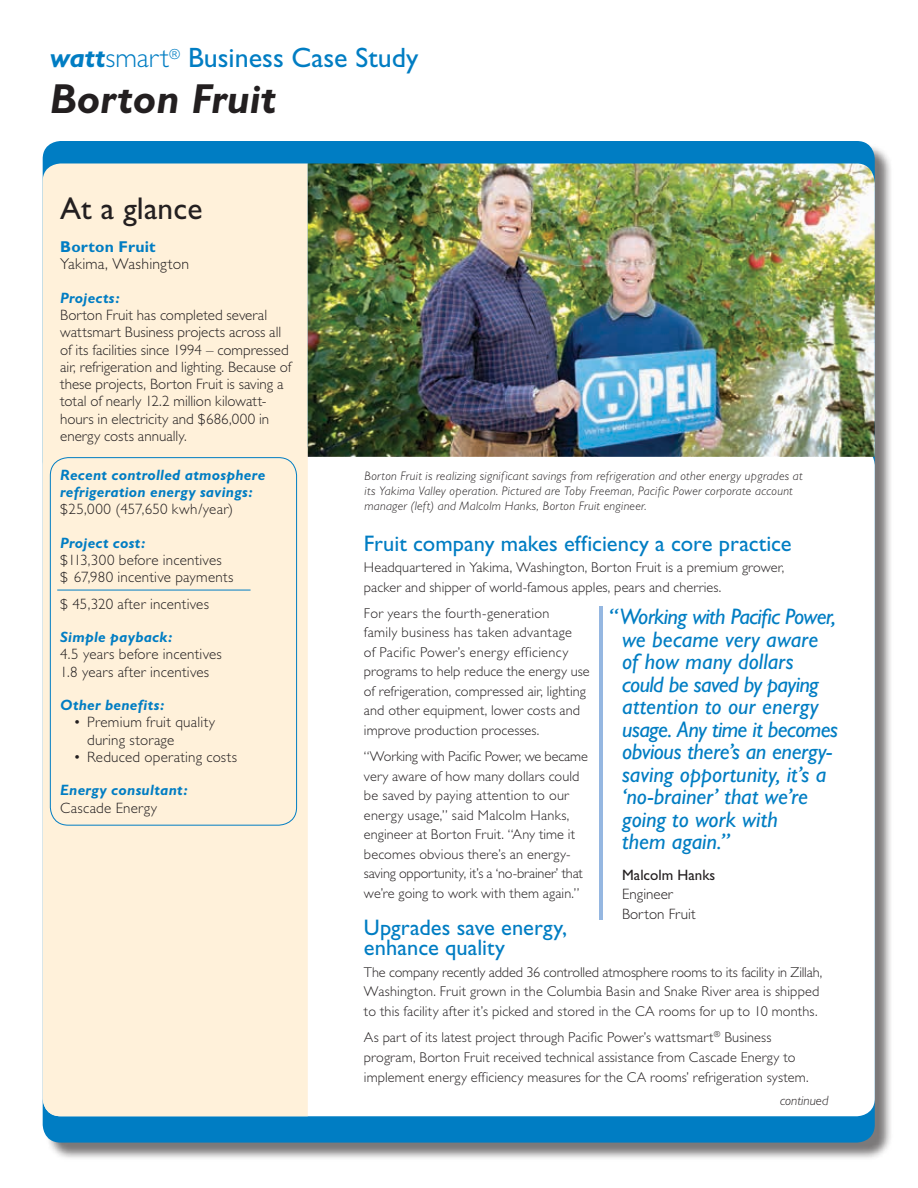
<style>
.page{position:relative;width:918px;height:1188px;background:#fff}
.page>*{position:absolute;margin:0;border:0;box-sizing:border-box;transform-origin:0 0}
.t1{font:italic 700 42.15px "Gill Sans";color:#231f20}
.t2{font:31.5px "Gill Sans";letter-spacing:.005em;color:#231f20}
.t3{font:28.05px "Gill Sans";color:#007dc3}
.t4{font:italic 22.5px/22.5px "Gill Sans";letter-spacing:-.005em;color:#007dc3}
.t5{font:22.5px/19.8px "Gill Sans";color:#007dc3}
.t6{font:300 15.75px "Gill Sans";letter-spacing:.01em;color:#231f20}
.t7{font:700 15.75px "Gill Sans";letter-spacing:.015em;color:#007dc3}
.t8{font:300 15px/17.2px "Gill Sans";letter-spacing:.005em;color:#231f20}
.t9{font:italic 700 15px/17.2px "Gill Sans";letter-spacing:.015em;color:#007dc3}
.t10{font:15px "Gill Sans";color:#231f20}
.t11{font:300 14.25px/19.5px "Gill Sans";letter-spacing:.01em;color:#231f20}
.t12{font:italic 300 13.5px "Gill Sans";color:#231f20}
.t13{font:italic 300 12.3px/15px "Gill Sans";letter-spacing:.025em;color:#231f20}
.s1{font-weight:700;font-style:italic}
.s2{font-weight:300}
</style>
<div class="page">
<div style="left:45px;top:143px;width:848px;height:1018px;background:#231f20;opacity:.6"></div>
<div style="left:43px;top:141px;width:832px;height:1002px;background:#007dc3;border-radius:18px"></div>
<div style="left:43px;top:447px;width:832px;height:669px;background:#fff;border-radius:18px"></div>
<div style="left:43px;top:164px;width:265px;height:952px;background:#fff1da"></div>
<img style="left:308px;top:164px;width:567px;height:293px">
<div style="left:50px;top:457px;width:247px;height:369px;border:1px solid #007dc3;border-radius:18px"></div>
<hr style="left:57px;top:590px;width:194px;height:1px;background:#007dc3">
<svg style="left:600px;top:606px;width:3px;height:313px"></svg>
<h3 class="t3" style="left:50px;top:42px;width:370px"><span class="s1">watt</span><span class="s2">smart</span><sup>®</sup> Business Case Study</h3>
<h1 class="t1" style="left:50px;top:74px;width:228px">Borton Fruit</h1>
<h2 class="t2" style="left:60px;top:190px;width:144px">At a glance</h2>
<p class="t7" style="left:60px;top:237px;width:97px">Borton Fruit</p>
<p class="t6" style="left:60px;top:255px;width:131px">Yakima, Washington</p>
<p class="t9" style="left:60px;top:289px;width:61px">Projects:</p>
<p class="t8" style="left:60px;top:307px;width:233px">Borton Fruit has completed several wattsmart Business projects across all of its facilities since 1994 – compressed air, refrigeration and lighting. Because of these projects, Borton Fruit is saving a total of nearly 12.2 million kilowatt&shy;hours in electricity and $686,000 in energy costs annually.</p>
<p class="t9" style="left:60px;top:466px;width:207px">Recent controlled atmosphere refrigeration energy savings:</p>
<p class="t8" style="left:60px;top:501px;width:175px">$25,000 (457,650 kwh/year)</p>
<p class="t9" style="left:60px;top:534px;width:87px">Project cost:</p>
<p class="t8" style="left:60px;top:551px;width:175px">$113,300 before incentives<br>$ 67,980 incentive payments</p>
<p class="t8" style="left:60px;top:595px;width:150px">$ 45,320 after incentives</p>
<p class="t9" style="left:60px;top:629px;width:114px">Simple payback:</p>
<p class="t8" style="left:60px;top:646px;width:163px">4.5 years before incentives<br>1.8 years after incentives</p>
<p class="t9" style="left:60px;top:697px;width:106px">Other benefits:</p>
<p class="t8" style="left:87px;top:714px;width:129px;text-indent:-14px">• Premium fruit quality during storage</p>
<p class="t8" style="left:74px;top:748px;width:165px">• Reduced operating costs</p>
<p class="t9" style="left:60px;top:782px;width:129px">Energy consultant:</p>
<p class="t8" style="left:60px;top:799px;width:99px">Cascade Energy</p>
<p class="t13" style="left:364px;top:469px;width:440px">Borton Fruit is realizing significant savings from refrigeration and other energy upgrades at its Yakima Valley operation. Pictured are Toby Freeman, Pacific Power corporate account manager (left) and Malcolm Hanks, Borton Fruit engineer.</p>
<h3 class="t5" style="left:364px;top:533px;width:429px">Fruit company makes efficiency a core practice</h3>
<p class="t11" style="left:364px;top:558px;width:422px">Headquartered in Yakima, Washington, Borton Fruit is a premium grower, packer and shipper of world-famous apples, pears and cherries.</p>
<p class="t11" style="left:364px;top:604px;width:227px">For years the fourth-generation<br>family business has taken advantage<br>of Pacific Power’s energy efficiency programs to help reduce the energy use of refrigeration, compressed air, lighting and other equipment, lower costs and improve production processes.</p>
<p class="t11" style="left:364px;top:747px;width:225px">“Working with Pacific Power, we became very aware of how many dollars could be saved by paying attention to our energy usage,” said Malcolm Hanks, engineer at Borton Fruit. “Any time it becomes obvious there’s an energy&shy;saving opportunity, it’s a ‘no-brainer’ that we’re going to work with them again.”</p>
<h3 class="t5" style="left:364px;top:918px;width:204px">Upgrades save energy, enhance quality</h3>
<p class="t11" style="left:364px;top:963px;width:460px">The company recently added 36 controlled atmosphere rooms to its facility in Zillah,<br>Washington. Fruit grown in the Columbia Basin and Snake River area is shipped to this facility after it’s picked and stored in the CA rooms for up to 10 months.</p>
<p class="t11" style="left:364px;top:1028px;width:446px">As part of its latest project through Pacific Power’s wattsmart<sup>®</sup> Business program, Borton Fruit received technical assistance from Cascade Energy to implement energy efficiency measures for the CA rooms’ refrigeration system.</p>
<p class="t4" style="left:622px;top:605px;width:217px;text-indent:-14px">“Working with Pacific Power, we became very aware of how many dollars could be saved by paying attention to our energy usage. Any time it becomes obvious there’s an energy&shy;saving opportunity, it’s a ‘no-brainer’ that we’re going to work with<br>them again.”</p>
<p class="t10" style="left:622px;top:866px;width:95px">Malcolm Hanks</p>
<p class="t8" style="left:622px;top:885px;width:75px;line-height:19.5px">Engineer<br>Borton Fruit</p>
<p class="t12" style="left:780px;top:1093px;width:50px">continued</p>
</div>
